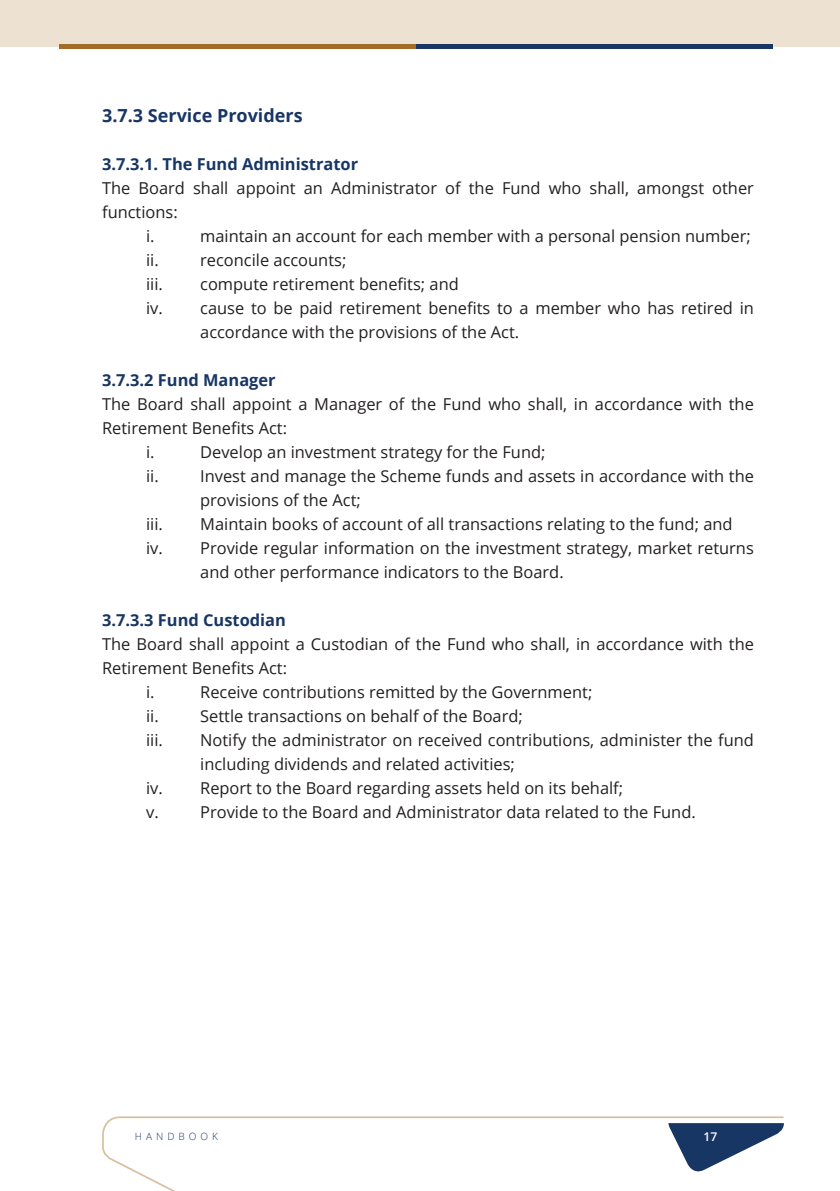
<style>
.page{position:relative;width:840px;height:1191px;background:#fff}
.page>*{position:absolute;margin:0;border:0;box-sizing:border-box;transform-origin:0 0}
.Sub_Heading{font:700 18px "Open Sans";color:#183664}
.body_tab{font:16.4px/24px "Open Sans";color:#231f20}
.body{font:16.4px/24px "Open Sans";color:#231f20}
.sub_sub_heading{font:700 16.4px "Open Sans";color:#183664}
.t1{font:600 12px "Open Sans";color:#fff}
.t2{font:300 10px "Open Sans";letter-spacing:.4em;color:#183664}
</style>
<div class="page">
<div style="left:0;top:0;width:839px;height:46px;background:#ede1d1"></div>
<svg style="left:102px;top:1116px;width:682px;height:75px"></svg>
<svg style="left:59px;top:44px;width:713px;height:5px;background:#5d5145"></svg>
<p class="Sub_Heading" style="left:102px;top:103px;width:202px">3.7.3 Service Providers</p>
<p class="sub_sub_heading" style="left:102px;top:152px;width:257px">3.7.3.1. The Fund Administrator</p>
<p class="body" style="left:102px;top:175px;width:653px">The Board shall appoint an Administrator of the Fund who shall, amongst other functions:</p>
<p class="body_tab" style="left:146px;top:223px;width:10px">i.</p>
<p class="body_tab" style="left:200px;top:223px;width:551px">maintain an account for each member with a personal pension number;</p>
<p class="body_tab" style="left:146px;top:247px;width:14px">ii.</p>
<p class="body_tab" style="left:200px;top:247px;width:147px">reconcile accounts;</p>
<p class="body_tab" style="left:146px;top:271px;width:18px">iii.</p>
<p class="body_tab" style="left:200px;top:271px;width:260px">compute retirement benefits; and</p>
<p class="body_tab" style="left:200px;top:295px;width:555px;text-indent:-54px">iv. cause to be paid retirement benefits to a member who has retired in accordance with the provisions of the Act.</p>
<p class="sub_sub_heading" style="left:102px;top:368px;width:175px">3.7.3.2 Fund Manager</p>
<p class="body" style="left:102px;top:391px;width:653px">The Board shall appoint a Manager of the Fund who shall, in accordance with the<br>Retirement Benefits Act:</p>
<p class="body_tab" style="left:146px;top:439px;width:10px">i.</p>
<p class="body_tab" style="left:200px;top:439px;width:346px">Develop an investment strategy for the Fund;</p>
<p class="body_tab" style="left:146px;top:463px;width:14px">ii.</p>
<p class="body_tab" style="left:200px;top:463px;width:555px">Invest and manage the Scheme funds and assets in accordance with the provisions of the Act;</p>
<p class="body_tab" style="left:146px;top:511px;width:18px">iii.</p>
<p class="body_tab" style="left:200px;top:511px;width:533px">Maintain books of account of all transactions relating to the fund; and</p>
<p class="body_tab" style="left:200px;top:535px;width:555px;text-indent:-54px">iv. Provide regular information on the investment strategy, market returns and other performance indicators to the Board.</p>
<p class="sub_sub_heading" style="left:102px;top:608px;width:185px">3.7.3.3 Fund Custodian</p>
<p class="body" style="left:102px;top:631px;width:653px">The Board shall appoint a Custodian of the Fund who shall, in accordance with the<br>Retirement Benefits Act:</p>
<p class="body_tab" style="left:146px;top:679px;width:10px">i.</p>
<p class="body_tab" style="left:200px;top:679px;width:393px">Receive contributions remitted by the Government;</p>
<p class="body_tab" style="left:146px;top:703px;width:14px">ii.</p>
<p class="body_tab" style="left:200px;top:703px;width:324px">Settle transactions on behalf of the Board;</p>
<p class="body_tab" style="left:146px;top:727px;width:18px">iii.</p>
<p class="body_tab" style="left:200px;top:727px;width:555px">Notify the administrator on received contributions, administer the fund including dividends and related activities;</p>
<p class="body_tab" style="left:146px;top:775px;width:478px">iv. Report to the Board regarding assets held on its behalf;</p>
<p class="body_tab" style="left:146px;top:799px;width:14px">v.</p>
<p class="body_tab" style="left:200px;top:799px;width:497px">Provide to the Board and Administrator data related to the Fund.</p>
<p class="t2" style="left:135px;top:1129px;width:84px">HANDBOOK</p>
<p class="t1" style="left:703px;top:1128px;width:15px">17</p>
</div>
